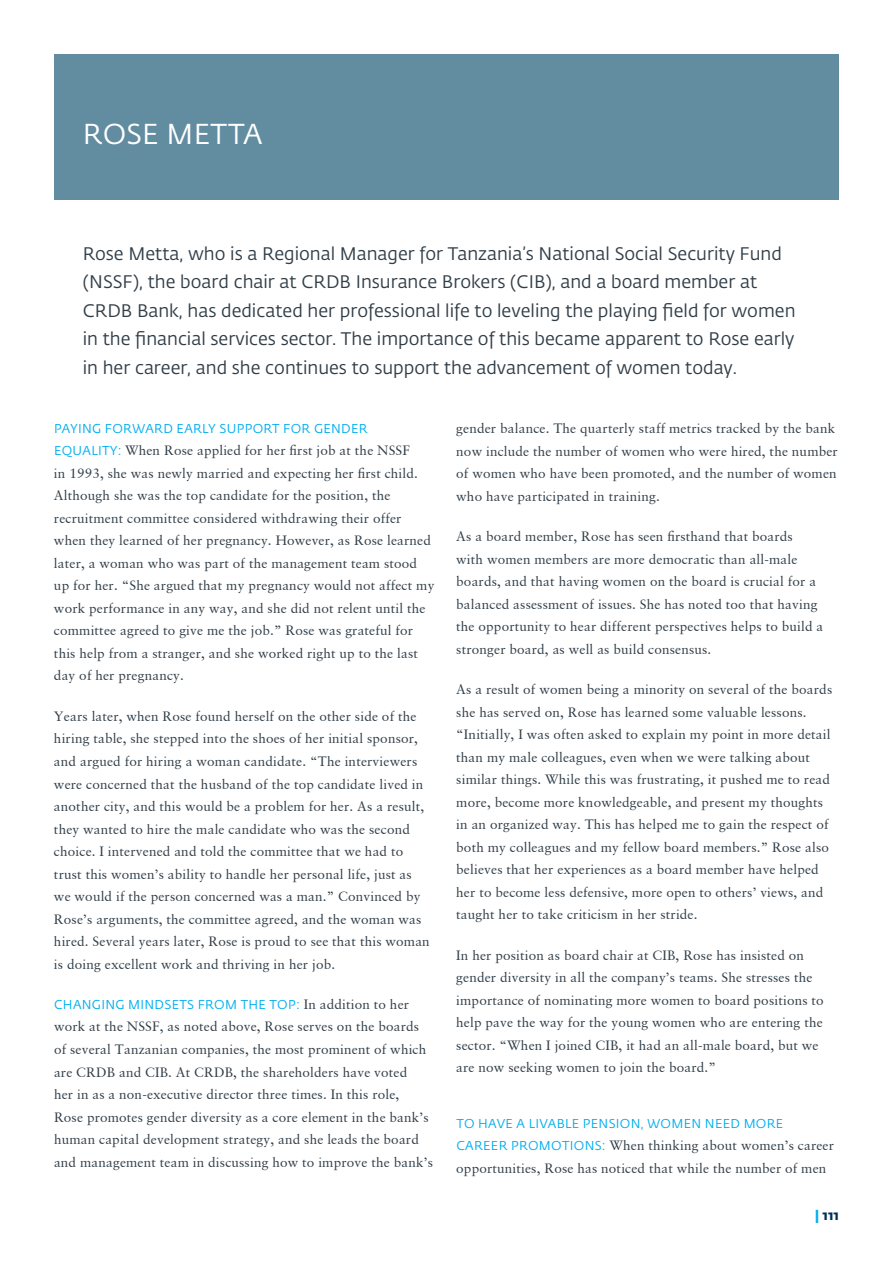
<style>
.page{position:relative;width:893px;height:1263px;background:#fff}
.page>*{position:absolute;margin:0;border:0;box-sizing:border-box;transform-origin:0 0}
.t1{font:28.5px "Fedra Sans Std";letter-spacing:.01em;color:#fff}
.t2{font:18px/28.5px "Fedra Sans Std";color:#313e48}
.t3{font:13.5px/22.5px "Sabon";letter-spacing:.015em;color:#313e48}
.t4{font:700 13.5px "Fedra Sans Std";color:#002e54}
.t5{font:12.75px "Fedra Sans Std";letter-spacing:.025em;color:#00aeef}
.s1{font-family:"Fedra Sans Std";font-size:12.75px;color:#00aeef}
.s2{font-family:"Sabon";font-size:13.5px;color:#313e48}
.s3{color:#00aeef}
</style>
<div class="page">
<div style="left:54px;top:54px;width:784px;height:145px;background:#628da0"></div>
<h1 class="t1" style="left:83px;top:117px;width:181px">ROSE METTA</h1>
<p class="t2" style="left:83px;top:240px;width:714px">Rose Metta, who is a Regional Manager for Tanzania’s National Social Security Fund (NSSF), the board chair at CRDB Insurance Brokers (CIB), and a board member at CRDB Bank, has dedicated her professional life to leveling the playing field for women in the financial services sector. The importance of this became apparent to Rose early in her career, and she continues to support the advancement of women today.</p>
<p class="t5" style="left:54px;top:421px;width:315px">PAYING FORWARD EARLY SUPPORT FOR GENDER</p>
<p class="t3" style="left:54px;top:439px;width:382px"><span class="s1">EQUALITY:</span> When Rose applied for her first job at the NSSF<br>in 1993, she was newly married and expecting her first child.<br>Although she was the top candidate for the position, the recruitment committee considered withdrawing their offer when they learned of her pregnancy. However, as Rose learned later, a woman who was part of the management team stood up for her. “She argued that my pregnancy would not affect my work performance in any way, and she did not relent until the committee agreed to give me the job.” Rose was grateful for this help from a stranger, and she worked right up to the last day of her pregnancy.</p>
<p class="t3" style="left:54px;top:705px;width:377px">Years later, when Rose found herself on the other side of the hiring table, she stepped into the shoes of her initial sponsor, and argued for hiring a woman candidate. “The interviewers were concerned that the husband of the top candidate lived in another city, and this would be a problem for her. As a result, they wanted to hire the male candidate who was the second choice. I intervened and told the committee that we had to trust this women’s ability to handle her personal life, just as we would if the person concerned was a man.” Convinced by Rose’s arguments, the committee agreed, and the woman was hired. Several years later, Rose is proud to see that this woman is doing excellent work and thriving in her job.</p>
<p class="t5" style="left:54px;top:997px;width:357px">CHANGING MINDSETS FROM THE TOP: <span class="s2">In addition to her</span></p>
<p class="t3" style="left:54px;top:1015px;width:380px">work at the NSSF, as noted above, Rose serves on the boards of several Tanzanian companies, the most prominent of which are CRDB and CIB. At CRDB, the shareholders have voted<br>her in as a non-executive director three times. In this role,<br>Rose promotes gender diversity as a core element in the bank’s human capital development strategy, and she leads the board and management team in discussing how to improve the bank’s</p>
<p class="t3" style="left:456px;top:417px;width:383px">gender balance. The quarterly staff metrics tracked by the bank now include the number of women who were hired, the number of women who have been promoted, and the number of women who have participated in training.</p>
<p class="t3" style="left:456px;top:525px;width:368px">As a board member, Rose has seen firsthand that boards<br>with women members are more democratic than all-male boards, and that having women on the board is crucial for a balanced assessment of issues. She has noted too that having the opportunity to hear different perspectives helps to build a stronger board, as well as build consensus.</p>
<p class="t3" style="left:456px;top:678px;width:377px">As a result of women being a minority on several of the boards she has served on, Rose has learned some valuable lessons. “Initially, I was often asked to explain my point in more detail than my male colleagues, even when we were talking about similar things. While this was frustrating, it pushed me to read more, become more knowledgeable, and present my thoughts in an organized way. This has helped me to gain the respect of both my colleagues and my fellow board members.” Rose also believes that her experiences as a board member have helped her to become less defensive, more open to others’ views, and taught her to take criticism in her stride.</p>
<p class="t3" style="left:456px;top:944px;width:369px">In her position as board chair at CIB, Rose has insisted on gender diversity in all the company’s teams. She stresses the importance of nominating more women to board positions to help pave the way for the young women who are entering the sector. “When I joined CIB, it had an all-male board, but we are now seeking women to join the board.”</p>
<p class="t5" style="left:456px;top:1116px;width:328px">TO HAVE A LIVABLE PENSION, WOMEN NEED MORE</p>
<p class="t3" style="left:456px;top:1134px;width:379px"><span class="s1">CAREER PROMOTIONS:</span> When thinking about women’s career opportunities, Rose has noticed that while the number of men</p>
<p class="t4" style="left:815px;top:1206px;width:25px"><span class="s3">|</span> 111</p>
</div>
